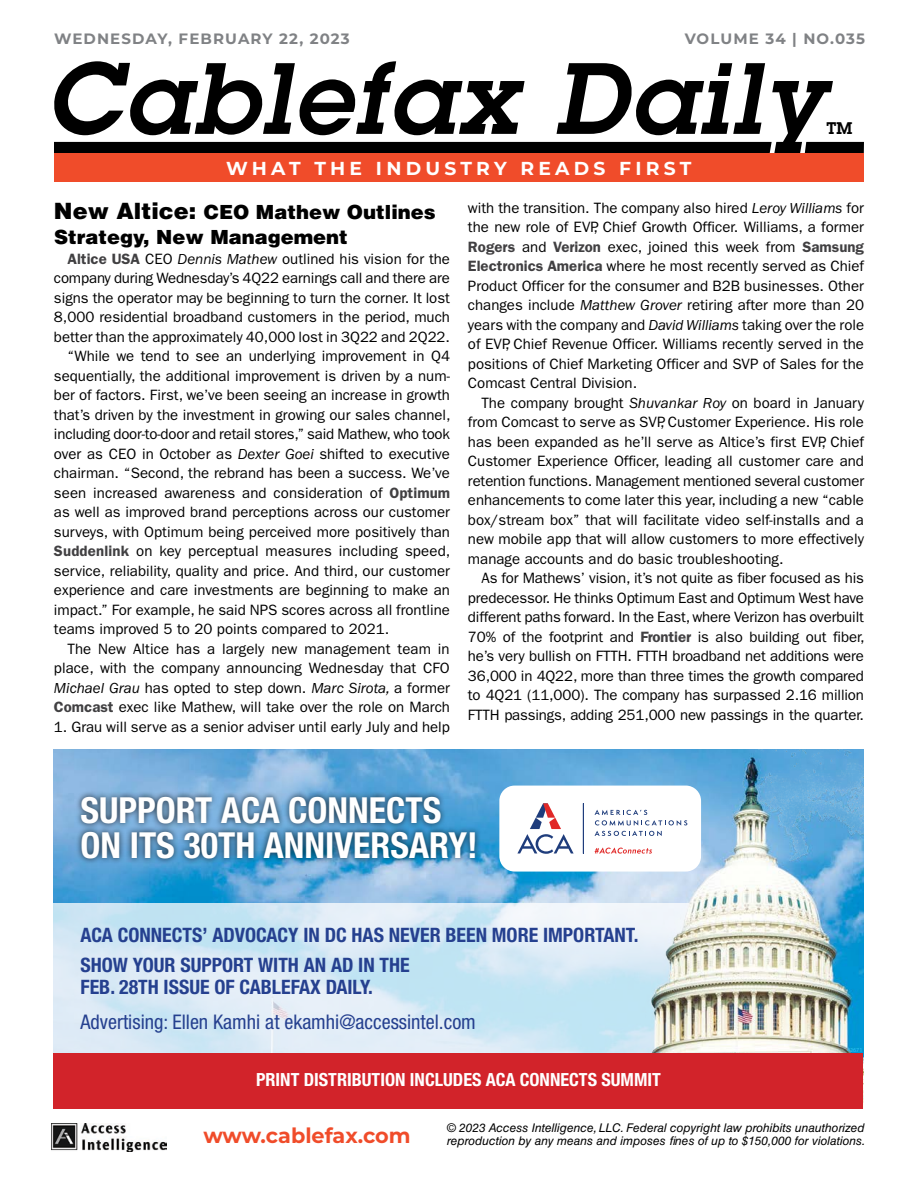
<style>
.page{position:relative;width:918px;height:1188px;background:#fff}
.page>*{position:absolute;margin:0;border:0;box-sizing:border-box;transform-origin:0 0}
.t1{font:italic 600 99px "Lubalin Graph Std";letter-spacing:.03em;color:#000}
.t2{font:700 condensed 36px/34.7px "Helvetica Neue LT Std";color:#fff}
.t3{font:700 21px "Montserrat";color:#f04c2a}
.t4{font:condensed 20.25px "Helvetica Neue LT Std";color:#25408f}
.t5{font:700 condensed 19.95px/29.8px "Helvetica Neue LT Std";color:#25408f}
.t6{font:900 19.5px/25.5px "Helvetica LT Std";color:#000}
.t7{font:700 18.75px "Montserrat";letter-spacing:.225em;color:#fff}
.t8{font:700 condensed 18.15px "Helvetica Neue LT Std";color:#fff}
.t9{font:600 16.5px "Lubalin Graph Std";color:#000}
.t10{font:15px/19.5px "ITC Franklin Gothic Std";color:#000;text-align:justify}
.t11{font:700 15px "Montserrat";letter-spacing:.075em;color:#808285}
.t12{font:italic 12px/13.5px "Helvetica LT Std";color:#000}
.t13{font:6px "Myriad Pro";color:#32c5f4}
.s1{font-size:22.5px}
.s2{font-weight:600;color:#414042}
.s3{font-style:italic}
</style>
<div class="page">
<div style="left:54px;top:142px;width:718px;height:11px;background:#000"></div>
<svg style="left:805px;top:142px;width:59px;height:11px"></svg>
<div style="left:54px;top:153px;width:809px;height:29px;background:#f04c2a"></div>
<img style="left:52px;top:1123px;width:115px;height:29px">
<img style="left:53px;top:749px;width:810px;height:304px">
<div style="left:75px;top:790px;width:406px;height:75px;background:#000;opacity:.75"></div>
<svg style="left:53px;top:903px;width:672px;height:150px;background:#d4e6f0"></svg>
<div style="left:53px;top:1053px;width:810px;height:56px;background:#d2232a"></div>
<div style="left:499px;top:786px;width:202px;height:86px;background:#fff;border-radius:15px"></div>
<svg style="left:517px;top:803px;width:57px;height:51px"></svg>
<svg style="left:595px;top:810px;width:92px;height:26px"></svg>
<svg style="left:595px;top:847px;width:57px;height:7px"></svg>
<hr style="left:583px;top:803px;width:1px;height:51px;background:#1f3d7c">
<p class="t11" style="left:54px;top:28px;width:297px">WEDNESDAY, FEBRUARY 22, 2023</p>
<p class="t11" style="left:685px;top:28px;width:182px">VOLUME 34 | NO.035</p>
<h1 class="t1" style="left:46px;top:33px;width:779px">Cablefax Daily</h1>
<p class="t9" style="left:827px;top:117px;width:27px">TM</p>
<p class="t7" style="left:226px;top:155px;width:467px">WHAT THE INDUSTRY READS FIRST</p>
<h3 class="t6" style="left:54px;top:198px;width:383px"><span class="s1">New Altice:</span> CEO Mathew Outlines<br>Strategy, New Management</h3>
<p class="t10" style="left:67px;top:249px;width:384px"><span class="s2">Altice USA</span> CEO <span class="s3">Dennis Mathew</span> outlined his vision for the</p>
<p class="t10" style="left:54px;top:268px;width:397px">company during Wednesday’s 4Q22 earnings call and there are</p>
<p class="t10" style="left:54px;top:288px;width:398px">signs the operator may be beginning to turn the corner. It lost</p>
<p class="t10" style="left:54px;top:307px;width:398px">8,000 residential broadband customers in the period, much</p>
<p class="t10" style="left:54px;top:327px;width:398px">better than the approximately 40,000 lost in 3Q22 and 2Q22.</p>
<p class="t10" style="left:67px;top:346px;width:384px">“While we tend to see an underlying improvement in Q4</p>
<p class="t10" style="left:54px;top:366px;width:398px">sequentially, the additional improvement is driven by a num-</p>
<p class="t10" style="left:54px;top:385px;width:398px">ber of factors. First, we’ve been seeing an increase in growth</p>
<p class="t10" style="left:54px;top:405px;width:398px">that’s driven by the investment in growing our sales channel,</p>
<p class="t10" style="left:54px;top:424px;width:398px">including door-to-door and retail stores,” said Mathew, who took</p>
<p class="t10" style="left:54px;top:444px;width:398px">over as CEO in October as <span class="s3">Dexter Goei</span> shifted to executive</p>
<p class="t10" style="left:54px;top:463px;width:397px">chairman. “Second, the rebrand has been a success. We’ve</p>
<p class="t10" style="left:54px;top:483px;width:398px">seen increased awareness and consideration of <span class="s2">Optimum</span></p>
<p class="t10" style="left:54px;top:502px;width:398px">as well as improved brand perceptions across our customer</p>
<p class="t10" style="left:54px;top:522px;width:397px">surveys, with Optimum being perceived more positively than</p>
<p class="t10" style="left:54px;top:541px;width:398px"><span class="s2">Suddenlink</span> on key perceptual measures including speed,</p>
<p class="t10" style="left:54px;top:561px;width:398px">service, reliability, quality and price. And third, our customer</p>
<p class="t10" style="left:54px;top:580px;width:398px">experience and care investments are beginning to make an</p>
<p class="t10" style="left:54px;top:600px;width:397px">impact.” For example, he said NPS scores across all frontline</p>
<p class="t10" style="left:54px;top:619px;width:337px">teams improved 5 to 20 points compared to 2021.</p>
<p class="t10" style="left:67px;top:639px;width:384px">The New Altice has a largely new management team in</p>
<p class="t10" style="left:54px;top:658px;width:397px">place, with the company announcing Wednesday that CFO</p>
<p class="t10" style="left:54px;top:678px;width:398px"><span class="s3">Michael Grau</span> has opted to step down. <span class="s3">Marc Sirota,</span> a former</p>
<p class="t10" style="left:54px;top:697px;width:398px"><span class="s2">Comcast</span> exec like Mathew, will take over the role on March</p>
<p class="t10" style="left:54px;top:717px;width:397px">1. Grau will serve as a senior adviser until early July and help</p>
<p class="t10" style="left:468px;top:198px;width:398px">with the transition. The company also hired <span class="s3">Leroy Williams</span> for the new role of EVP, Chief Growth Officer. Williams, a former <span class="s2">Rogers</span> and <span class="s2">Verizon</span> exec, joined this week from <span class="s2">Samsung Electronics America</span> where he most recently served as Chief Product Officer for the consumer and B2B businesses. Other changes include <span class="s3">Matthew Grover</span> retiring after more than 20 years with the company and <span class="s3">David Williams</span> taking over the role of EVP, Chief Revenue Officer. Williams recently served in the positions of Chief Marketing Officer and SVP of Sales for the Comcast Central Division.</p>
<p class="t10" style="left:468px;top:393px;width:398px;text-indent:14px">The company brought <span class="s3">Shuvankar Roy</span> on board in January from Comcast to serve as SVP, Customer Experience. His role has been expanded as he’ll serve as Altice’s first EVP, Chief Customer Experience Officer, leading all customer care and retention functions. Management mentioned several customer enhancements to come later this year, including a new “cable box/stream box” that will facilitate video self-installs and a new mobile app that will allow customers to more effectively manage accounts and do basic troubleshooting.</p>
<p class="t10" style="left:468px;top:569px;width:398px;text-indent:14px">As for Mathews’ vision, it’s not quite as fiber focused as his predecessor. He thinks Optimum East and Optimum West have different paths forward. In the East, where Verizon has overbuilt 70% of the footprint and <span class="s2">Frontier</span> is also building out fiber, he’s very bullish on FTTH. FTTH broadband net additions were 36,000 in 4Q22, more than three times the growth compared to 4Q21 (11,000). The company has surpassed 2.16 million FTTH passings, adding 251,000 new passings in the quarter.</p>
<h2 class="t2" style="left:80px;top:793px;width:399px">SUPPORT ACA CONNECTS<br>ON ITS 30TH ANNIVERSARY!</h2>
<h3 class="t5" style="left:80px;top:919px;width:559px">ACA CONNECTS’ ADVOCACY IN DC HAS NEVER BEEN MORE IMPORTANT.<br>SHOW YOUR SUPPORT WITH AN AD IN THE</h3>
<h3 class="t5" style="left:80px;top:972px;width:294px">FEB. 28TH ISSUE OF CABLEFAX DAILY.</h3>
<h3 class="t4" style="left:80px;top:1010px;width:397px">Advertising: Ellen Kamhi at ekamhi@accessintel.com</h3>
<p class="t8" style="left:256px;top:1069px;width:406px">PRINT DISTRIBUTION INCLUDES ACA CONNECTS SUMMIT</p>
<p class="t13" style="left:847px;top:1046px;width:17px">42671</p>
<h3 class="t3" style="left:203px;top:1121px;width:209px">www.cablefax.com</h3>
<p class="t12" style="left:447px;top:1121px;width:420px">© 2023 Access Intelligence, LLC. Federal copyright law prohibits unauthorized reproduction by any means and imposes fines of up to $150,000 for violations.</p>
</div>
